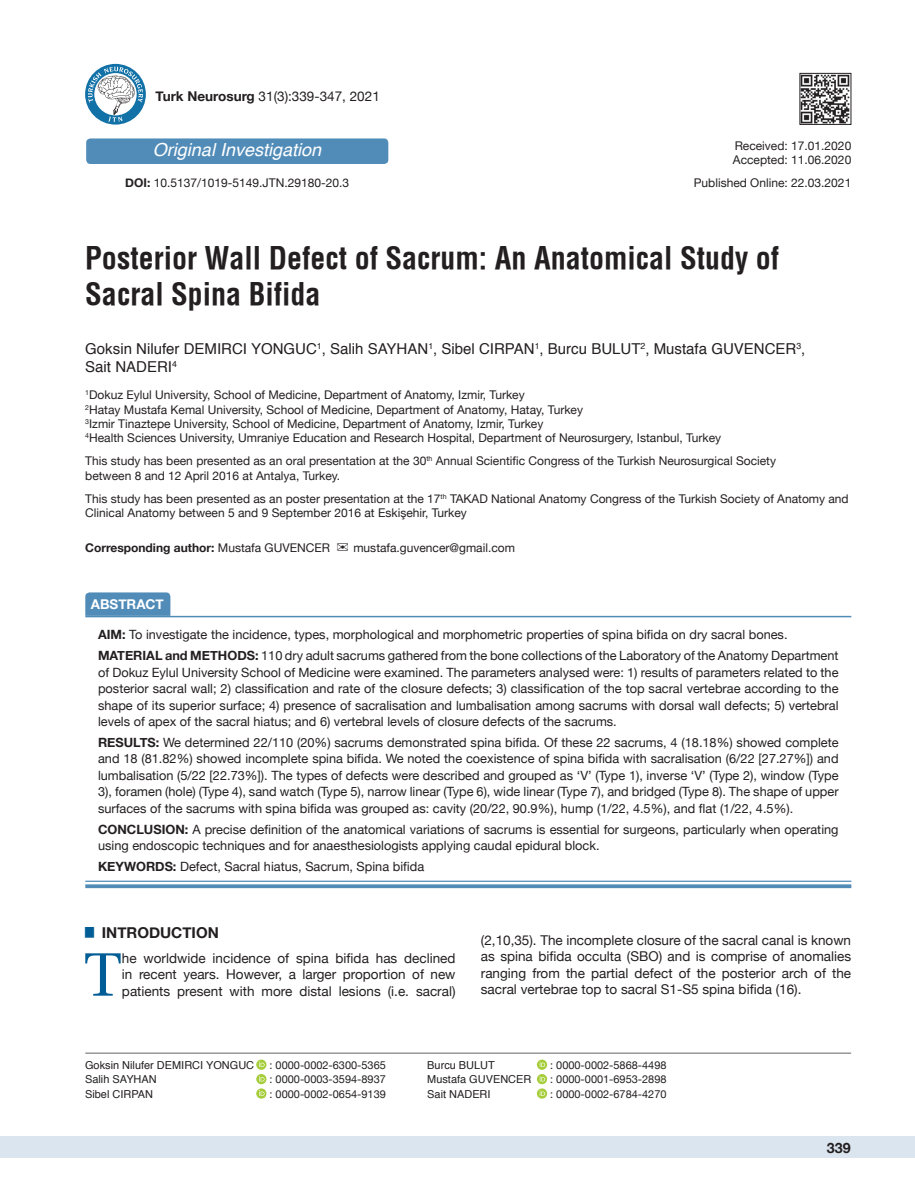
<style>
.page{position:relative;width:915px;height:1191px;background:#fff}
.page>*{position:absolute;margin:0;border:0;box-sizing:border-box;transform-origin:0 0}
.t1{font:61.2px "Utopia";color:#005d95}
.t2{font:700 30px/36px "Helvetica Condens";color:#231f20}
.t3{font:italic 18px "Helvetica";color:#fff}
.t4{font:15px/18px "Helvetica";color:#231f20}
.t5{font:700 15px "Helvetica Neue";color:#231f20}
.t6{font:700 14.25px "Helvetica Neue";color:#231f20}
.t7{font:13.5px/16.5px "Helvetica Neue";color:#231f20;text-align:justify}
.t8{font:700 13.5px "Helvetica Neue";color:#fff}
.t9{font:12.75px/16.5px "Helvetica Neue";color:#231f20}
.t10{font:12px/14.4px "Helvetica Neue";color:#231f20}
.t11{font:700 12px "Helvetica Neue";color:#231f20}
.t12{font:10.95px "Helvetica Neue";color:#231f20}
.t13{font:10.95px "Helvetica";color:#231f20}
.s1{font-weight:700}
.s2{font-weight:400}
</style>
<div class="page">
<div style="left:0;top:1136px;width:914px;height:22px;background:#dbe5f0"></div>
<hr style="left:85px;top:1052px;width:765px;height:1px;background:#636366">
<img style="left:801px;top:75px;width:47px;height:48px">
<div style="left:799px;top:73px;width:51px;height:52px;border:1px solid #231f20"></div>
<svg style="left:256px;top:1059px;width:10px;height:10px"></svg>
<svg style="left:259px;top:1061px;width:5px;height:6px"></svg>
<svg style="left:256px;top:1074px;width:10px;height:10px"></svg>
<svg style="left:259px;top:1075px;width:5px;height:6px"></svg>
<svg style="left:256px;top:1088px;width:10px;height:10px"></svg>
<svg style="left:259px;top:1090px;width:5px;height:5px"></svg>
<svg style="left:536px;top:1059px;width:11px;height:10px"></svg>
<svg style="left:539px;top:1061px;width:6px;height:6px"></svg>
<svg style="left:536px;top:1074px;width:11px;height:10px"></svg>
<svg style="left:539px;top:1075px;width:6px;height:6px"></svg>
<svg style="left:536px;top:1088px;width:11px;height:10px"></svg>
<svg style="left:539px;top:1090px;width:6px;height:5px"></svg>
<svg style="left:85px;top:592px;width:85px;height:24px;background:#568fbb"></svg>
<hr style="left:85px;top:616px;width:766px;height:1px;background:#518cb9">
<hr style="left:85px;top:880px;width:766px;height:2px;background:#518cb9">
<svg style="left:85px;top:884px;width:766px;height:4px;background:#6197bf"></svg>
<svg style="left:85px;top:64px;width:61px;height:61px"></svg>
<svg style="left:88px;top:67px;width:55px;height:55px"></svg>
<div style="left:86px;top:138px;width:302px;height:26px;background:#518cb9;border-radius:4px"></div>
<p class="t7" style="left:156px;top:89px;width:225px"><span class="s1">Turk Neurosurg</span> 31(3):339-347, 2021</p>
<h3 class="t3" style="left:153px;top:136px;width:170px">Original Investigation</h3>
<p class="t10" style="left:125px;top:177px;width:225px"><span class="s1">DOI:</span> 10.5137/1019-5149.JTN.29180-20.3</p>
<p class="t10" style="left:732px;top:139px;width:120px">Received: 17.01.2020<br>Accepted: 11.06.2020</p>
<p class="t10" style="left:693px;top:176px;width:159px">Published Online: 22.03.2021</p>
<h2 class="t2" style="left:85px;top:240px;width:695px">Posterior Wall Defect of Sacrum: An Anatomical Study of<br>Sacral Spina Bifida</h2>
<p class="t4" style="left:85px;top:340px;width:721px">Goksin Nilufer DEMIRCI YONGUC<sup>1</sup>, Salih SAYHAN<sup>1</sup>, Sibel CIRPAN<sup>1</sup>, Burcu BULUT<sup>2</sup>, Mustafa GUVENCER<sup>3</sup>,<br>Sait NADERI<sup>4</sup></p>
<p class="t10" style="left:85px;top:388px;width:637px"><sup>1</sup>Dokuz Eylul University, School of Medicine, Department of Anatomy, Izmir, Turkey<br><sup>2</sup>Hatay Mustafa Kemal University, School of Medicine, Department of Anatomy, Hatay, Turkey<br><sup>3</sup>Izmir Tinaztepe University, School of Medicine, Department of Anatomy, Izmir, Turkey<br><sup>4</sup>Health Sciences University, Umraniye Education and Research Hospital, Department of Neurosurgery, Istanbul, Turkey</p>
<p class="t10" style="left:85px;top:454px;width:692px">This study has been presented as an oral presentation at the 30<sup>th</sup> Annual Scientific Congress of the Turkish Neurosurgical Society between 8 and 12 April 2016 at Antalya, Turkey.</p>
<p class="t10" style="left:85px;top:492px;width:764px">This study has been presented as an poster presentation at the 17<sup>th</sup> TAKAD National Anatomy Congress of the Turkish Society of Anatomy and<br>Clinical Anatomy between 5 and 9 September 2016 at Eskişehir, Turkey</p>
<p class="t11" style="left:85px;top:538px;width:246px">Corresponding author: <span class="s2">Mustafa GUVENCER</span></p>
<p class="t10" style="left:353px;top:541px;width:163px">mustafa.guvencer@gmail.com</p>
<p class="t8" style="left:91px;top:594px;width:75px">ABSTRACT</p>
<p class="t9" style="left:98px;top:625px;width:741px;line-height:20.7px"><span class="s1">AIM:</span> To investigate the incidence, types, morphological and morphometric properties of spina bifida on dry sacral bones.<br><span class="s1">MATERIAL and METHODS:</span> 110 dry adult sacrums gathered from the bone collections of the Laboratory of the Anatomy Department</p>
<p class="t9" style="left:98px;top:664px;width:741px;text-align:justify">of Dokuz Eylul University School of Medicine were examined. The parameters analysed were: 1) results of parameters related to the posterior sacral wall; 2) classification and rate of the closure defects; 3) classification of the top sacral vertebrae according to the shape of its superior surface; 4) presence of sacralisation and lumbalisation among sacrums with dorsal wall defects; 5) vertebral levels of apex of the sacral hiatus; and 6) vertebral levels of closure defects of the sacrums.</p>
<p class="t9" style="left:98px;top:735px;width:741px;text-align:justify"><span class="s1">RESULTS:</span> We determined 22/110 (20%) sacrums demonstrated spina bifida. Of these 22 sacrums, 4 (18.18%) showed complete and 18 (81.82%) showed incomplete spina bifida. We noted the coexistence of spina bifida with sacralisation (6/22 [27.27%]) and lumbalisation (5/22 [22.73%]). The types of defects were described and grouped as ‘V’ (Type 1), inverse ‘V’ (Type 2), window (Type 3), foramen (hole) (Type 4), sand watch (Type 5), narrow linear (Type 6), wide linear (Type 7), and bridged (Type 8). The shape of upper surfaces of the sacrums with spina bifida was grouped as: cavity (20/22, 90.9%), hump (1/22, 4.5%), and flat (1/22, 4.5%).</p>
<p class="t9" style="left:98px;top:821px;width:741px"><span class="s1">CONCLUSION:</span> A precise definition of the anatomical variations of sacrums is essential for surgeons, particularly when operating using endoscopic techniques and for anaesthesiologists applying caudal epidural block.</p>
<p class="t9" style="left:98px;top:859px;width:327px"><span class="s1">KEYWORDS:</span> Defect, Sacral hiatus, Sacrum, Spina bifida</p>
<p class="t5" style="left:85px;top:920px;width:135px"><sup>█</sup> INTRODUCTION</p>
<h1 class="t1" style="left:84px;top:939px;width:39px">T</h1>
<p class="t7" style="left:122px;top:950px;width:335px">he worldwide incidence of spina bifida has declined in recent years. However, a larger proportion of new patients present with more distal lesions (i.e. sacral)</p>
<p class="t7" style="left:480px;top:932px;width:371px">(2,10,35). The incomplete closure of the sacral canal is known as spina bifida occulta (SBO) and is comprise of anomalies ranging from the partial defect of the posterior arch of the sacral vertebrae top to sacral S1-S5 spina bifida (16).</p>
<p class="t13" style="left:85px;top:1056px;width:170px">Goksin Nilufer DEMIRCI YONGUC</p>
<p class="t12" style="left:269px;top:1057px;width:118px">: 0000-0002-6300-5365</p>
<p class="t13" style="left:85px;top:1071px;width:73px">Salih SAYHAN</p>
<p class="t12" style="left:269px;top:1071px;width:118px">: 0000-0003-3594-8937</p>
<p class="t13" style="left:85px;top:1085px;width:69px">Sibel CIRPAN</p>
<p class="t12" style="left:269px;top:1086px;width:118px">: 0000-0002-0654-9139</p>
<p class="t13" style="left:427px;top:1056px;width:69px">Burcu BULUT</p>
<p class="t12" style="left:550px;top:1057px;width:118px">: 0000-0002-5868-4498</p>
<p class="t13" style="left:427px;top:1071px;width:106px">Mustafa GUVENCER</p>
<p class="t12" style="left:550px;top:1071px;width:118px">: 0000-0001-6953-2898</p>
<p class="t13" style="left:427px;top:1085px;width:65px">Sait NADERI</p>
<p class="t12" style="left:550px;top:1086px;width:118px">: 0000-0002-6784-4270</p>
<p class="t6" style="left:826px;top:1137px;width:25px">339</p>
</div>
